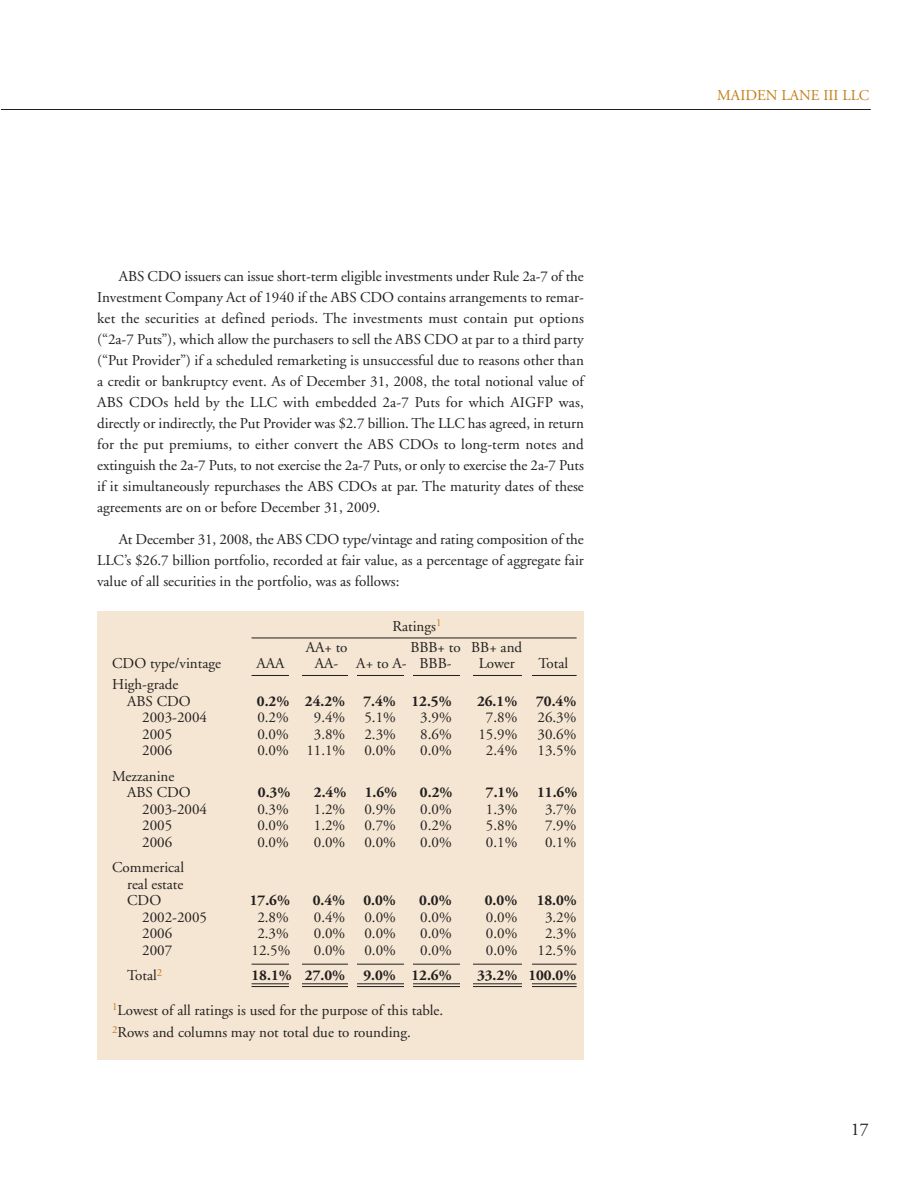
<style>
.page{position:relative;width:918px;height:1188px;background:#fff}
.page>*{position:absolute;margin:0;border:0;box-sizing:border-box;transform-origin:0 0}
.t1{font:18px "Adobe Garamond";color:#231f20}
.t2{font:15px/21px "Adobe Garamond";color:#231f20;text-align:justify}
.t3{font:700 15px "Adobe Garamond";color:#231f20}
.t4{font:15px "Adobe Garamond";color:#c27d16}
</style>
<div class="page">
<div style="left:97px;top:611px;width:487px;height:449px;background:#f4e6d2"></div>
<hr style="left:1px;top:109px;width:870px;height:1px;background:#231f20">
<hr style="left:252px;top:638px;width:325px;height:1px;background:#231f20">
<hr style="left:252px;top:675px;width:325px;height:1px;background:#231f20">
<hr style="left:252px;top:964px;width:325px;height:1px;background:#231f20">
<hr style="left:252px;top:983px;width:325px;height:1px;background:#231f20">
<hr style="left:252px;top:986px;width:325px;height:1px;background:#231f20">
<div style="left:289px;top:671px;width:13px;height:11px;background:#f4e6d2"></div>
<div style="left:349px;top:673px;width:8px;height:11px;background:#f4e6d2"></div>
<div style="left:404px;top:672px;width:8px;height:11px;background:#f4e6d2"></div>
<div style="left:460px;top:671px;width:12px;height:11px;background:#f4e6d2"></div>
<div style="left:523px;top:670px;width:9px;height:11px;background:#f4e6d2"></div>
<div style="left:289px;top:958px;width:13px;height:11px;background:#f4e6d2"></div>
<div style="left:349px;top:959px;width:8px;height:12px;background:#f4e6d2"></div>
<div style="left:404px;top:959px;width:8px;height:11px;background:#f4e6d2"></div>
<div style="left:460px;top:958px;width:12px;height:11px;background:#f4e6d2"></div>
<div style="left:523px;top:957px;width:9px;height:11px;background:#f4e6d2"></div>
<div style="left:289px;top:980px;width:13px;height:12px;background:#f4e6d2"></div>
<div style="left:349px;top:982px;width:8px;height:11px;background:#f4e6d2"></div>
<div style="left:404px;top:981px;width:8px;height:11px;background:#f4e6d2"></div>
<div style="left:460px;top:981px;width:12px;height:11px;background:#f4e6d2"></div>
<div style="left:523px;top:982px;width:9px;height:9px;background:#f4e6d2"></div>
<p class="t2" style="left:97px;top:267px;width:488px;text-indent:22px">ABS CDO issuers can issue short-term eligible investments under Rule 2a-7 of the Investment Company Act of 1940 if the ABS CDO contains arrangements to remar&shy;ket the securities at defined periods. The investments must contain put options (“2a-7 Puts”), which allow the purchasers to sell the ABS CDO at par to a third party (“Put Provider”) if a scheduled remarketing is unsuccessful due to reasons other than a credit or bankruptcy event. As of December 31, 2008, the total notional value of ABS CDOs held by the LLC with embedded 2a-7 Puts for which AIGFP was, directly or indirectly, the Put Provider was $2.7 billion. The LLC has agreed, in return for the put premiums, to either convert the ABS CDOs to long-term notes and extinguish the 2a-7 Puts, to not exercise the 2a-7 Puts, or only to exercise the 2a-7 Puts if it simultaneously repurchases the ABS CDOs at par. The maturity dates of these agreements are on or before December 31, 2009.</p>
<p class="t2" style="left:97px;top:530px;width:488px;text-indent:22px">At December 31, 2008, the ABS CDO type/vintage and rating composition of the LLC’s $26.7 billion portfolio, recorded at fair value, as a percentage of aggregate fair value of all securities in the portfolio, was as follows:</p>
<p class="t2" style="left:392px;top:617px;width:51px">Ratings<sup>1</sup></p>
<p class="t2" style="left:306px;top:638px;width:43px">AA+ to</p>
<p class="t2" style="left:410px;top:638px;width:113px">BBB+ to BB+ and</p>
<p class="t2" style="left:112px;top:654px;width:110px">CDO type/vintage</p>
<p class="t2" style="left:256px;top:654px;width:30px">AAA</p>
<p class="t2" style="left:315px;top:654px;width:138px">AA- A+ to A- BBB-</p>
<p class="t2" style="left:479px;top:654px;width:38px">Lower</p>
<p class="t2" style="left:538px;top:654px;width:31px">Total</p>
<p class="t2" style="left:127px;top:678px;width:65px;line-height:16.5px;text-indent:-15px">High-grade<br>ABS CDO</p>
<p class="t3" style="left:257px;top:695px;width:196px">0.2% 24.2% 7.4% 12.5%</p>
<p class="t3" style="left:477px;top:695px;width:42px">26.1%</p>
<p class="t3" style="left:536px;top:695px;width:42px">70.4%</p>
<p class="t2" style="left:142px;top:708px;width:66px">2003-2004</p>
<p class="t2" style="left:257px;top:708px;width:33px">0.2%</p>
<p class="t2" style="left:314px;top:708px;width:33px">9.4%</p>
<p class="t2" style="left:364px;top:708px;width:33px">5.1%</p>
<p class="t2" style="left:420px;top:708px;width:33px">3.9%</p>
<p class="t2" style="left:486px;top:708px;width:33px">7.8%</p>
<p class="t2" style="left:538px;top:708px;width:40px">26.3%</p>
<p class="t2" style="left:142px;top:725px;width:31px">2005</p>
<p class="t2" style="left:257px;top:725px;width:33px">0.0%</p>
<p class="t2" style="left:314px;top:725px;width:33px">3.8%</p>
<p class="t2" style="left:364px;top:725px;width:33px">2.3%</p>
<p class="t2" style="left:420px;top:725px;width:33px">8.6%</p>
<p class="t2" style="left:478px;top:725px;width:40px">15.9%</p>
<p class="t2" style="left:538px;top:725px;width:40px">30.6%</p>
<p class="t2" style="left:142px;top:741px;width:31px">2006</p>
<p class="t2" style="left:257px;top:741px;width:89px">0.0% 11.1%</p>
<p class="t2" style="left:364px;top:741px;width:33px">0.0%</p>
<p class="t2" style="left:420px;top:741px;width:33px">0.0%</p>
<p class="t2" style="left:486px;top:741px;width:33px">2.4%</p>
<p class="t2" style="left:538px;top:741px;width:40px">13.5%</p>
<p class="t2" style="left:127px;top:769px;width:65px;line-height:16.5px;text-indent:-15px">Mezzanine<br>ABS CDO</p>
<p class="t3" style="left:258px;top:787px;width:34px">0.3%</p>
<p class="t3" style="left:314px;top:787px;width:85px">2.4% 1.6%</p>
<p class="t3" style="left:420px;top:787px;width:34px">0.2%</p>
<p class="t3" style="left:486px;top:787px;width:34px">7.1%</p>
<p class="t3" style="left:537px;top:787px;width:42px">11.6%</p>
<p class="t2" style="left:142px;top:800px;width:66px">2003-2004</p>
<p class="t2" style="left:257px;top:800px;width:33px">0.3%</p>
<p class="t2" style="left:314px;top:800px;width:33px">1.2%</p>
<p class="t2" style="left:364px;top:800px;width:33px">0.9%</p>
<p class="t2" style="left:420px;top:800px;width:33px">0.0%</p>
<p class="t2" style="left:486px;top:800px;width:33px">1.3%</p>
<p class="t2" style="left:545px;top:800px;width:33px">3.7%</p>
<p class="t2" style="left:142px;top:816px;width:31px">2005</p>
<p class="t2" style="left:257px;top:816px;width:33px">0.0%</p>
<p class="t2" style="left:314px;top:816px;width:33px">1.2%</p>
<p class="t2" style="left:364px;top:816px;width:33px">0.7%</p>
<p class="t2" style="left:420px;top:816px;width:33px">0.2%</p>
<p class="t2" style="left:486px;top:816px;width:33px">5.8%</p>
<p class="t2" style="left:545px;top:816px;width:33px">7.9%</p>
<p class="t2" style="left:142px;top:833px;width:31px">2006</p>
<p class="t2" style="left:257px;top:833px;width:33px">0.0%</p>
<p class="t2" style="left:314px;top:833px;width:33px">0.0%</p>
<p class="t2" style="left:364px;top:833px;width:33px">0.0%</p>
<p class="t2" style="left:420px;top:833px;width:33px">0.0%</p>
<p class="t2" style="left:486px;top:833px;width:33px">0.1%</p>
<p class="t2" style="left:545px;top:833px;width:33px">0.1%</p>
<p class="t2" style="left:127px;top:861px;width:58px;line-height:16.5px;text-indent:-15px">Commerical real estate CDO</p>
<p class="t3" style="left:250px;top:895px;width:42px">17.6%</p>
<p class="t3" style="left:313px;top:895px;width:85px">0.4% 0.0%</p>
<p class="t3" style="left:419px;top:895px;width:34px">0.0%</p>
<p class="t3" style="left:485px;top:895px;width:34px">0.0%</p>
<p class="t3" style="left:537px;top:895px;width:42px">18.0%</p>
<p class="t2" style="left:142px;top:908px;width:66px">2002-2005</p>
<p class="t2" style="left:257px;top:908px;width:33px">2.8%</p>
<p class="t2" style="left:314px;top:908px;width:33px">0.4%</p>
<p class="t2" style="left:364px;top:908px;width:33px">0.0%</p>
<p class="t2" style="left:420px;top:908px;width:33px">0.0%</p>
<p class="t2" style="left:486px;top:908px;width:33px">0.0%</p>
<p class="t2" style="left:545px;top:908px;width:33px">3.2%</p>
<p class="t2" style="left:142px;top:924px;width:31px">2006</p>
<p class="t2" style="left:257px;top:924px;width:33px">2.3%</p>
<p class="t2" style="left:314px;top:924px;width:33px">0.0%</p>
<p class="t2" style="left:364px;top:924px;width:33px">0.0%</p>
<p class="t2" style="left:420px;top:924px;width:33px">0.0%</p>
<p class="t2" style="left:486px;top:924px;width:33px">0.0%</p>
<p class="t2" style="left:545px;top:924px;width:33px">2.3%</p>
<p class="t2" style="left:142px;top:941px;width:31px">2007</p>
<p class="t2" style="left:252px;top:941px;width:40px">12.5%</p>
<p class="t2" style="left:314px;top:941px;width:33px">0.0%</p>
<p class="t2" style="left:364px;top:941px;width:33px">0.0%</p>
<p class="t2" style="left:420px;top:941px;width:33px">0.0%</p>
<p class="t2" style="left:486px;top:941px;width:33px">0.0%</p>
<p class="t2" style="left:538px;top:941px;width:40px">12.5%</p>
<p class="t2" style="left:127px;top:966px;width:37px">Total<sup>2</sup></p>
<p class="t3" style="left:252px;top:970px;width:202px">18.1% 27.0% 9.0% 12.6%</p>
<p class="t3" style="left:477px;top:970px;width:101px">33.2% 100.0%</p>
<p class="t2" style="left:112px;top:1000px;width:333px;line-height:22.5px"><sup>1</sup>Lowest of all ratings is used for the purpose of this table.<br><sup>2</sup>Rows and columns may not total due to rounding.</p>
<p class="t4" style="left:717px;top:89px;width:153px">MAIDEN LANE III LLC</p>
<p class="t1" style="left:851px;top:1122px;width:19px">17</p>
</div>
